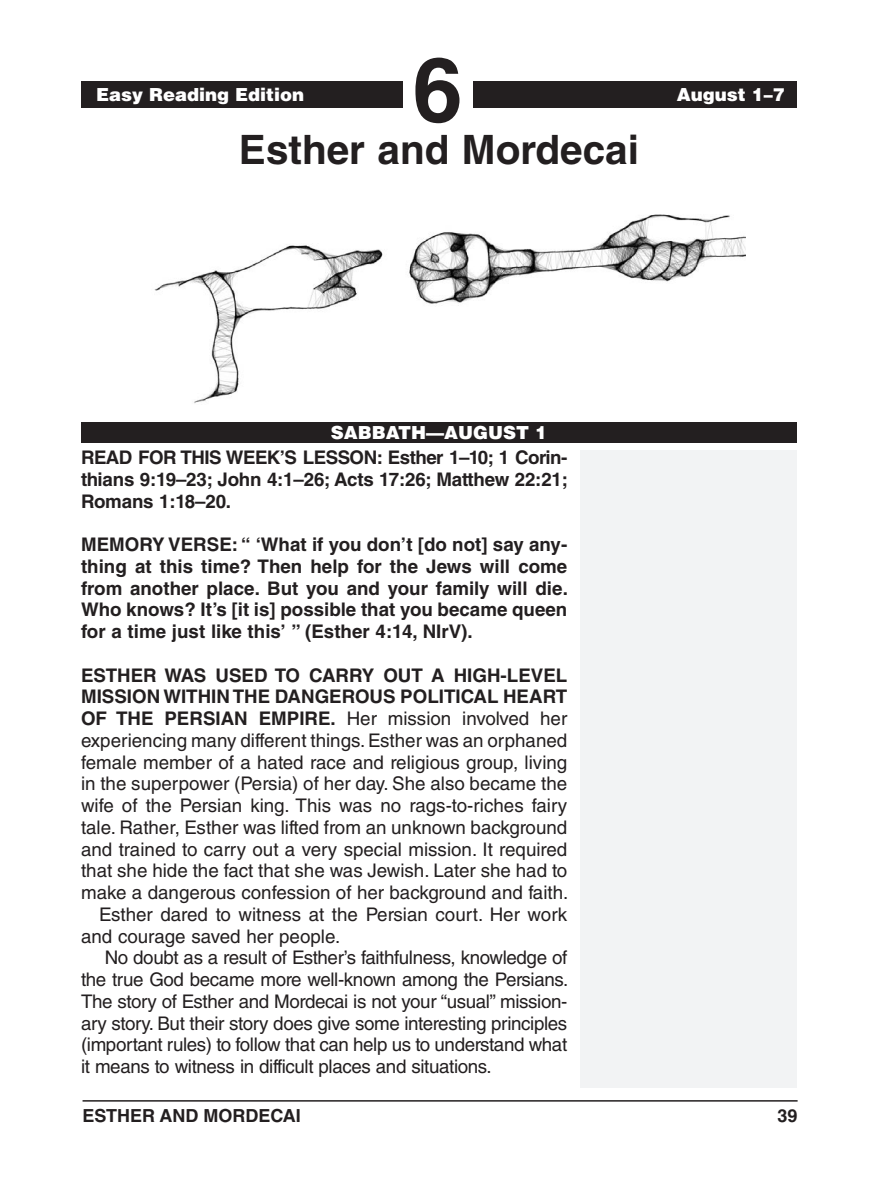
<style>
.page{position:relative;width:878px;height:1202px;background:#fff}
.page>*{position:absolute;margin:0;border:0;box-sizing:border-box;transform-origin:0 0}
.t1{font:700 90px "Helvetica LT Std";color:#231f20}
.Lesson_Title{font:700 40.5px "Helvetica LT Std";color:#231f20}
.Body_Text_NoIndent_S{font:18.75px/21.8px "Helvetica LT Std";color:#231f20;text-align:justify}
.Body_Text_NoIndent_B{font:700 18.75px/21.8px "Helvetica LT Std";letter-spacing:-.01em;color:#231f20;text-align:justify}
.Body_Text{font:18.75px/21.8px "Helvetica LT Std";letter-spacing:-.02em;color:#231f20;text-align:justify}
.Body_Text-2{font:18.75px/21.8px "Helvetica LT Std";color:#231f20}
.Sabbath_Heading{font:900 18px "Helvetica LT Std";color:#fff}
.t2{font:700 18px "Helvetica LT Std";color:#231f20}
.Running_Head_-_Right{font:900 18px "Helvetica LT Std";color:#fff}
.s1{font-weight:700}
</style>
<div class="page">
<hr style="left:82px;top:1100px;width:715px;height:1px;background:#231f20">
<div style="left:580px;top:450px;width:216px;height:637px;background:#f2f3f4"></div>
<div style="left:81px;top:81px;width:322px;height:27px;background:#231f20"></div>
<div style="left:472px;top:81px;width:324px;height:27px;background:#231f20"></div>
<div style="left:81px;top:422px;width:715px;height:20px;background:#231f20"></div>
<img style="left:154px;top:214px;width:591px;height:190px">
<p class="Sabbath_Heading" style="left:96px;top:82px;width:210px">Easy Reading Edition</p>
<h1 class="t1" style="left:412px;top:35px;width:52px">6</h1>
<p class="Lesson_Title" style="left:239px;top:125px;width:401px">Esther and Mordecai</p>
<p class="Running_Head_-_Right" style="left:676px;top:82px;width:110px">August 1–7</p>
<p class="Sabbath_Heading" style="left:331px;top:421px;width:218px">SABBATH—AUGUST 1</p>
<p class="Body_Text_NoIndent_B" style="left:81px;top:446px;width:488px">READ FOR THIS WEEK’S LESSON: Esther 1–10; 1 Corin&shy;thians 9:19–23; John 4:1–26; Acts 17:26; Matthew 22:21; Romans 1:18–20.</p>
<p class="Body_Text_NoIndent_B" style="left:81px;top:533px;width:488px">MEMORY VERSE: “ ‘What if you don’t [do not] say any&shy;thing at this time? Then help for the Jews will come from another place. But you and your family will die.<br>Who knows? It’s [it is] possible that you became queen for a time just like this’ ” (Esther 4:14, NIrV).</p>
<p class="Body_Text_NoIndent_S" style="left:81px;top:664px;width:489px"><span class="s1">ESTHER WAS USED TO CARRY OUT A HIGH-LEVEL MISSION WITHIN THE DANGEROUS POLITICAL HEART OF THE PERSIAN EMPIRE.</span> Her mission involved her experiencing many different things. Esther was an orphaned female member of a hated race and religious group, living in the superpower (Persia) of her day. She also became the wife of the Persian king. This was no rags-to-riches fairy tale. Rather, Esther was lifted from an unknown background and trained to carry out a very special mission. It required that she hide the fact that she was Jewish. Later she had to make a dangerous confession of her background and faith.</p>
<p class="Body_Text-2" style="left:81px;top:903px;width:487px;text-indent:18px">Esther dared to witness at the Persian court. Her work and courage saved her people.</p>
<p class="Body_Text" style="left:81px;top:947px;width:489px;text-indent:24px">No doubt as a result of Esther’s faithfulness, knowledge of the true God became more well-known among the Persians.<br>The story of Esther and Mordecai is not your “usual” mission&shy;ary story. But their story does give some interesting principles (important rules) to follow that can help us to understand what it means to witness in difficult places and situations.</p>
<p class="t2" style="left:82px;top:1104px;width:220px">ESTHER AND MORDECAI</p>
<p class="t2" style="left:777px;top:1104px;width:22px">39</p>
</div>
